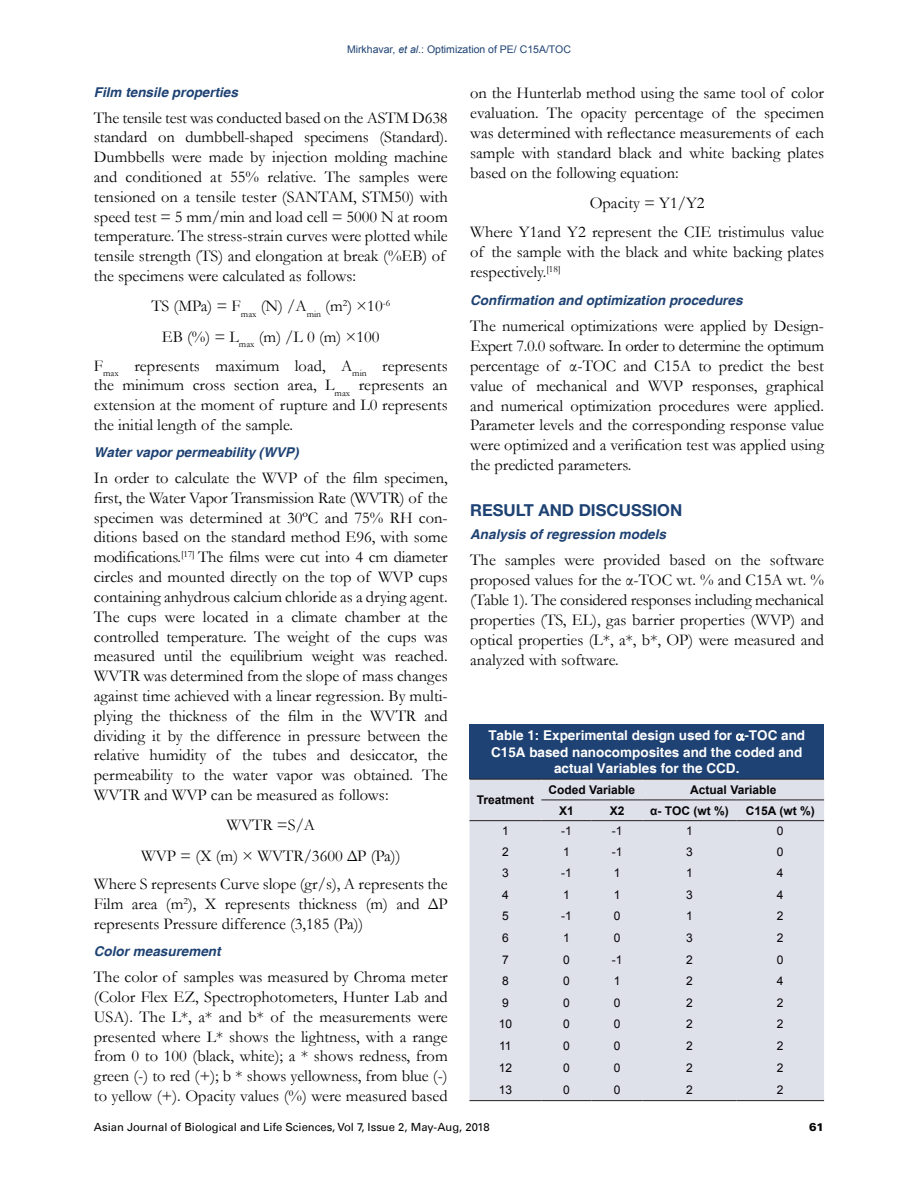
<style>
.page{position:relative;width:918px;height:1188px;background:#fff}
.page>*{position:absolute;margin:0;border:0;box-sizing:border-box;transform-origin:0 0}
.t1{font:16.5px/19.8px "Garamond";color:#050406;text-align:justify}
.t2{font:700 16.5px "Helvetica Neue LT Std";color:#1e4273}
.t3{font:italic 700 13.5px "Helvetica";color:#1e4273}
.t4{font:700 13.5px/16.5px "Helvetica";color:#fff;text-align:center}
.t5{font:12px "Arial";color:#050406}
.t6{font:700 12px "Arial";color:#050406}
.t7{font:11.25px "Univers LT";color:#050406}
.t8{font:900 11.25px "Univers LT";color:#050406}
.t9{font:10.5px "Arial";color:#1e4273}
.s1{font-style:italic}
</style>
<div class="page">
<div style="left:470px;top:724px;width:354px;height:55px;background:#1e4273"></div>
<div style="left:470px;top:780px;width:354px;height:320px;background:#dee0ea"></div>
<hr style="left:470px;top:779px;width:71px;height:1px;background:#231f20">
<hr style="left:470px;top:820px;width:71px;height:1px;background:#231f20">
<hr style="left:541px;top:779px;width:51px;height:1px;background:#231f20">
<hr style="left:592px;top:779px;width:51px;height:1px;background:#231f20">
<hr style="left:643px;top:779px;width:93px;height:1px;background:#231f20">
<hr style="left:736px;top:779px;width:88px;height:1px;background:#231f20">
<hr style="left:541px;top:800px;width:51px;height:1px;background:#231f20">
<hr style="left:592px;top:800px;width:51px;height:1px;background:#231f20">
<hr style="left:643px;top:800px;width:93px;height:1px;background:#231f20">
<hr style="left:736px;top:800px;width:88px;height:1px;background:#231f20">
<hr style="left:541px;top:820px;width:51px;height:1px;background:#231f20">
<hr style="left:592px;top:820px;width:51px;height:1px;background:#231f20">
<hr style="left:643px;top:820px;width:93px;height:1px;background:#231f20">
<hr style="left:736px;top:820px;width:88px;height:1px;background:#231f20">
<hr style="left:470px;top:1100px;width:71px;height:1px;background:#231f20">
<hr style="left:541px;top:1100px;width:51px;height:1px;background:#231f20">
<hr style="left:592px;top:1100px;width:51px;height:1px;background:#231f20">
<hr style="left:643px;top:1100px;width:93px;height:1px;background:#231f20">
<hr style="left:736px;top:1100px;width:88px;height:1px;background:#231f20">
<svg style="left:736px;top:734px;width:8px;height:7px"></svg>
<p class="t9" style="left:347px;top:43px;width:225px">Mirkhavar, <span class="s1">et al</span>.: Optimization of PE/ C15A/TOC</p>
<p class="t3" style="left:94px;top:84px;width:146px">Film tensile properties</p>
<p class="t1" style="left:94px;top:107px;width:355px;text-align:left">The tensile test was conducted based on the ASTM D638 standard on dumbbell-shaped specimens (Standard).<br>Dumbbells were made by injection molding machine and conditioned at 55% relative. The samples were tensioned on a tensile tester (SANTAM, STM50) with speed test = 5 mm/min and load cell = 5000 N at room temperature. The stress-strain curves were plotted while tensile strength (TS) and elongation at break (%EB) of the specimens were calculated as follows:</p>
<p class="t1" style="left:151px;top:291px;width:240px;line-height:30.3px;text-align:center">TS (MPa) = F<sub>max</sub> (N) /A<sub>min</sub> (m<sup>2</sup>) ×10<sup>-6<br></sup>EB (%) = L<sub>max</sub> (m) /L 0 (m) ×100</p>
<p class="t1" style="left:94px;top:355px;width:355px">F<sub>max</sub> represents maximum load, A<sub>min</sub> represents the minimum cross section area, L<sub>max</sub> represents an extension at the moment of rupture and L0 represents the initial length of the sample.</p>
<p class="t3" style="left:94px;top:444px;width:206px">Water vapor permeability (WVP)</p>
<p class="t1" style="left:94px;top:468px;width:355px">In order to calculate the WVP of the film specimen, first, the Water Vapor Transmission Rate (WVTR) of the specimen was determined at 30ºC and 75% RH con&shy;ditions based on the standard method E96, with some modifications.<sup>[17]</sup> The films were cut into 4 cm diameter circles and mounted directly on the top of WVP cups containing anhydrous calcium chloride as a drying agent.<br>The cups were located in a climate chamber at the controlled temperature. The weight of the cups was measured until the equilibrium weight was reached.<br>WVTR was determined from the slope of mass changes against time achieved with a linear regression. By multi&shy;plying the thickness of the film in the WVTR and dividing it by the difference in pressure between the relative humidity of the tubes and desiccator, the permeability to the water vapor was obtained. The WVTR and WVP can be measured as follows:</p>
<p class="t1" style="left:141px;top:810px;width:261px;line-height:30.3px;text-align:center">WVTR =S/A<br>WVP = (X (m) × WVTR/3600 ΔP (Pa))</p>
<p class="t1" style="left:94px;top:874px;width:355px">Where S represents Curve slope (gr/s), A represents the Film area (m<sup>2</sup>), X represents thickness (m) and ΔP represents Pressure difference (3,185 (Pa))</p>
<p class="t3" style="left:94px;top:943px;width:128px">Color measurement</p>
<p class="t1" style="left:94px;top:967px;width:355px">The color of samples was measured by Chroma meter (Color Flex EZ, Spectrophotometers, Hunter Lab and USA). The L*, a* and b* of the measurements were presented where L* shows the lightness, with a range from 0 to 100 (black, white); a * shows redness, from green (-) to red (+); b * shows yellowness, from blue (-) to yellow (+). Opacity values (%) were measured based</p>
<p class="t1" style="left:470px;top:82px;width:355px">on the Hunterlab method using the same tool of color evaluation. The opacity percentage of the specimen was determined with reflectance measurements of each sample with standard black and white backing plates based on the following equation:</p>
<p class="t1" style="left:470px;top:188px;width:355px;line-height:29px;text-align:center">Opacity = Y1/Y2<br>Where Y1and Y2 represent the CIE tristimulus value</p>
<p class="t1" style="left:470px;top:242px;width:355px">of the sample with the black and white backing plates respectively.<sup>[18]</sup></p>
<p class="t3" style="left:470px;top:292px;width:274px">Confirmation and optimization procedures</p>
<p class="t1" style="left:470px;top:315px;width:355px">The numerical optimizations were applied by Design-Expert 7.0.0 software. In order to determine the optimum percentage of α-TOC and C15A to predict the best value of mechanical and WVP responses, graphical and numerical optimization procedures were applied.<br>Parameter levels and the corresponding response value were optimized and a verification test was applied using the predicted parameters.</p>
<p class="t2" style="left:470px;top:500px;width:214px">RESULT AND DISCUSSION</p>
<p class="t3" style="left:470px;top:526px;width:197px">Analysis of regression models</p>
<p class="t1" style="left:470px;top:549px;width:355px">The samples were provided based on the software proposed values for the α-TOC wt. % and C15A wt. % (Table 1). The considered responses including mechanical properties (TS, EL), gas barrier properties (WVP) and optical properties (L*, a*, b*, OP) were measured and analyzed with software.</p>
<p class="t4" style="left:488px;top:728px;width:318px">Table 1: Experimental design used for -TOC and<br>C15A based nanocomposites and the coded and actual Variables for the CCD.</p>
<p class="t6" style="left:477px;top:792px;width:59px">Treatment</p>
<p class="t6" style="left:549px;top:782px;width:88px">Coded Variable</p>
<p class="t6" style="left:690px;top:782px;width:88px">Actual Variable</p>
<p class="t6" style="left:559px;top:803px;width:16px">X1</p>
<p class="t6" style="left:610px;top:803px;width:16px">X2</p>
<p class="t6" style="left:650px;top:803px;width:80px">α- TOC (wt %)</p>
<p class="t6" style="left:746px;top:803px;width:70px">C15A (wt %)</p>
<p class="t5" style="left:502px;top:823px;width:8px">1</p>
<p class="t5" style="left:561px;top:823px;width:12px">-1</p>
<p class="t5" style="left:612px;top:823px;width:12px">-1</p>
<p class="t5" style="left:686px;top:823px;width:8px">1</p>
<p class="t5" style="left:777px;top:823px;width:8px">0</p>
<p class="t5" style="left:502px;top:844px;width:8px">2</p>
<p class="t5" style="left:563px;top:844px;width:8px">1</p>
<p class="t5" style="left:612px;top:844px;width:12px">-1</p>
<p class="t5" style="left:686px;top:844px;width:8px">3</p>
<p class="t5" style="left:777px;top:844px;width:8px">0</p>
<p class="t5" style="left:502px;top:865px;width:8px">3</p>
<p class="t5" style="left:561px;top:865px;width:12px">-1</p>
<p class="t5" style="left:614px;top:865px;width:8px">1</p>
<p class="t5" style="left:686px;top:865px;width:8px">1</p>
<p class="t5" style="left:777px;top:865px;width:8px">4</p>
<p class="t5" style="left:502px;top:887px;width:8px">4</p>
<p class="t5" style="left:563px;top:887px;width:8px">1</p>
<p class="t5" style="left:614px;top:887px;width:8px">1</p>
<p class="t5" style="left:686px;top:887px;width:8px">3</p>
<p class="t5" style="left:777px;top:887px;width:8px">4</p>
<p class="t5" style="left:502px;top:908px;width:8px">5</p>
<p class="t5" style="left:561px;top:908px;width:12px">-1</p>
<p class="t5" style="left:614px;top:908px;width:8px">0</p>
<p class="t5" style="left:686px;top:908px;width:8px">1</p>
<p class="t5" style="left:777px;top:908px;width:8px">2</p>
<p class="t5" style="left:502px;top:930px;width:8px">6</p>
<p class="t5" style="left:563px;top:930px;width:8px">1</p>
<p class="t5" style="left:614px;top:930px;width:8px">0</p>
<p class="t5" style="left:686px;top:930px;width:8px">3</p>
<p class="t5" style="left:777px;top:930px;width:8px">2</p>
<p class="t5" style="left:502px;top:952px;width:8px">7</p>
<p class="t5" style="left:563px;top:952px;width:8px">0</p>
<p class="t5" style="left:612px;top:952px;width:12px">-1</p>
<p class="t5" style="left:686px;top:952px;width:8px">2</p>
<p class="t5" style="left:777px;top:952px;width:8px">0</p>
<p class="t5" style="left:502px;top:973px;width:8px">8</p>
<p class="t5" style="left:563px;top:973px;width:8px">0</p>
<p class="t5" style="left:614px;top:973px;width:8px">1</p>
<p class="t5" style="left:686px;top:973px;width:8px">2</p>
<p class="t5" style="left:777px;top:973px;width:8px">4</p>
<p class="t5" style="left:502px;top:995px;width:8px">9</p>
<p class="t5" style="left:563px;top:995px;width:8px">0</p>
<p class="t5" style="left:614px;top:995px;width:8px">0</p>
<p class="t5" style="left:686px;top:995px;width:8px">2</p>
<p class="t5" style="left:777px;top:995px;width:8px">2</p>
<p class="t5" style="left:499px;top:1016px;width:15px">10</p>
<p class="t5" style="left:563px;top:1016px;width:8px">0</p>
<p class="t5" style="left:614px;top:1016px;width:8px">0</p>
<p class="t5" style="left:686px;top:1016px;width:8px">2</p>
<p class="t5" style="left:777px;top:1016px;width:8px">2</p>
<p class="t5" style="left:499px;top:1038px;width:14px">11</p>
<p class="t5" style="left:563px;top:1038px;width:8px">0</p>
<p class="t5" style="left:614px;top:1038px;width:8px">0</p>
<p class="t5" style="left:686px;top:1038px;width:8px">2</p>
<p class="t5" style="left:777px;top:1038px;width:8px">2</p>
<p class="t5" style="left:499px;top:1060px;width:15px">12</p>
<p class="t5" style="left:563px;top:1060px;width:8px">0</p>
<p class="t5" style="left:614px;top:1060px;width:8px">0</p>
<p class="t5" style="left:686px;top:1060px;width:8px">2</p>
<p class="t5" style="left:777px;top:1060px;width:8px">2</p>
<p class="t5" style="left:499px;top:1082px;width:15px">13</p>
<p class="t5" style="left:563px;top:1082px;width:8px">0</p>
<p class="t5" style="left:614px;top:1082px;width:8px">0</p>
<p class="t5" style="left:686px;top:1082px;width:8px">2</p>
<p class="t5" style="left:777px;top:1082px;width:8px">2</p>
<p class="t7" style="left:94px;top:1120px;width:397px">Asian Journal of Biological and Life Sciences, Vol 7, Issue 2, May-Aug, 2018</p>
<p class="t8" style="left:809px;top:1120px;width:17px">61</p>
</div>
